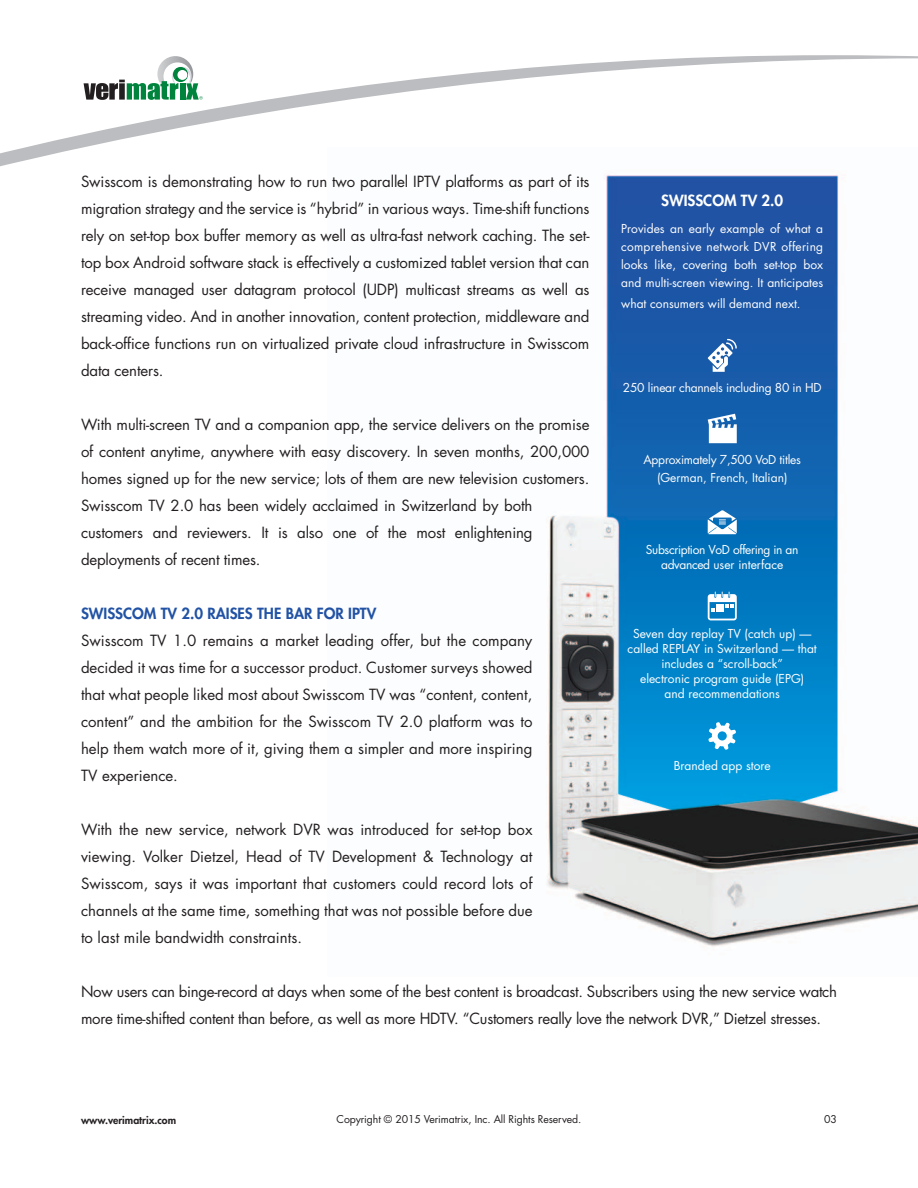
<style>
.page{position:relative;width:918px;height:1188px;background:#fff}
.page>*{position:absolute;margin:0;border:0;box-sizing:border-box;transform-origin:0 0}
.t1{font:15px/27px "Futura";letter-spacing:-.01em;color:#231f20;text-align:justify}
.t2{font:800 15px "Futura";color:#2152a4}
.t3{font:800 15px "Futura";color:#fff}
.t4{font:12px/18px "Futura";color:#fff;text-align:justify}
.t5{font:12px "Futura";letter-spacing:-.02em;color:#fff}
.t6{font:12px/15px "Futura";letter-spacing:-.03em;color:#fff;text-align:center}
.t7{font:10.5px "Futura";letter-spacing:-.01em;color:#231f20}
.t8{font:800 10.5px "Futura";color:#231f20}
</style>
<div class="page">
<svg style="left:0;top:55px;width:918px;height:112px"></svg>
<img style="left:328px;top:147px;width:590px;height:800px">
<svg style="left:708px;top:339px;width:29px;height:33px"></svg>
<svg style="left:708px;top:510px;width:29px;height:24px"></svg>
<svg style="left:708px;top:414px;width:29px;height:29px"></svg>
<svg style="left:708px;top:721px;width:29px;height:29px"></svg>
<svg style="left:708px;top:592px;width:29px;height:28px"></svg>
<p class="t1" style="left:81px;top:168px;width:510px">Swisscom is demonstrating how to run two parallel IPTV platforms as part of its migration strategy and the service is “hybrid” in various ways. Time-shift functions rely on set-top box buffer memory as well as ultra-fast network caching. The set&shy;top box Android software stack is effectively a customized tablet version that can receive managed user datagram protocol (UDP) multicast streams as well as streaming video. And in another innovation, content protection, middleware and back-office functions run on virtualized private cloud infrastructure in Swisscom data centers.</p>
<p class="t1" style="left:81px;top:411px;width:510px;text-align:left">With multi-screen TV and a companion app, the service delivers on the promise of content anytime, anywhere with easy discovery. In seven months, 200,000 homes signed up for the new service; lots of them are new television customers.<br>Swisscom TV 2.0 has been widely acclaimed in Switzerland by both customers and reviewers. It is also one of the most enlightening deployments of recent times.</p>
<p class="t2" style="left:81px;top:604px;width:297px">SWISSCOM TV 2.0 RAISES THE BAR FOR IPTV</p>
<p class="t1" style="left:81px;top:627px;width:453px">Swisscom TV 1.0 remains a market leading offer, but the company decided it was time for a successor product. Customer surveys showed that what people liked most about Swisscom TV was “content, content, content” and the ambition for the Swisscom TV 2.0 platform was to help them watch more of it, giving them a simpler and more inspiring TV experience.</p>
<p class="t1" style="left:81px;top:816px;width:453px">With the new service, network DVR was introduced for set-top box viewing. Volker Dietzel, Head of TV Development &amp; Technology at Swisscom, says it was important that customers could record lots of channels at the same time, something that was not possible before due to last mile bandwidth constraints.</p>
<p class="t3" style="left:661px;top:191px;width:124px">SWISSCOM TV 2.0</p>
<p class="t4" style="left:621px;top:220px;width:203px">Provides an early example of what a comprehensive network DVR offering looks like, covering both set-top box and multi-screen viewing. It anticipates</p>
<p class="t4" style="left:621px;top:295px;width:181px">what consumers will demand next.</p>
<p class="t5" style="left:623px;top:380px;width:200px">250 linear channels including 80 in HD</p>
<p class="t5" style="left:643px;top:452px;width:159px">Approximately 7,500 VoD titles</p>
<p class="t4" style="left:657px;top:469px;width:132px">(German, French, Italian)</p>
<p class="t6" style="left:646px;top:542px;width:154px">Subscription VoD offering in an advanced user interface</p>
<p class="t4" style="left:628px;top:626px;width:191px;line-height:15px;text-align:center">Seven day replay TV (catch up) — called REPLAY in Switzerland — that includes a “scroll-back”</p>
<p class="t4" style="left:640px;top:670px;width:166px">electronic program guide (EPG)</p>
<p class="t4" style="left:665px;top:685px;width:117px">and recommendations</p>
<p class="t4" style="left:674px;top:757px;width:98px">Branded app store</p>
<p class="t1" style="left:81px;top:978px;width:758px">Now users can binge-record at days when some of the best content is broadcast. Subscribers using the new service watch more time-shifted content than before, as well as more HDTV. “Customers really love the network DVR,” Dietzel stresses.</p>
<p class="t8" style="left:81px;top:1113px;width:97px">www.verimatrix.com</p>
<p class="t7" style="left:337px;top:1112px;width:246px">Copyright © 2015 Verimatrix, Inc. All Rights Reserved.</p>
<p class="t7" style="left:824px;top:1112px;width:14px">03</p>
</div>
